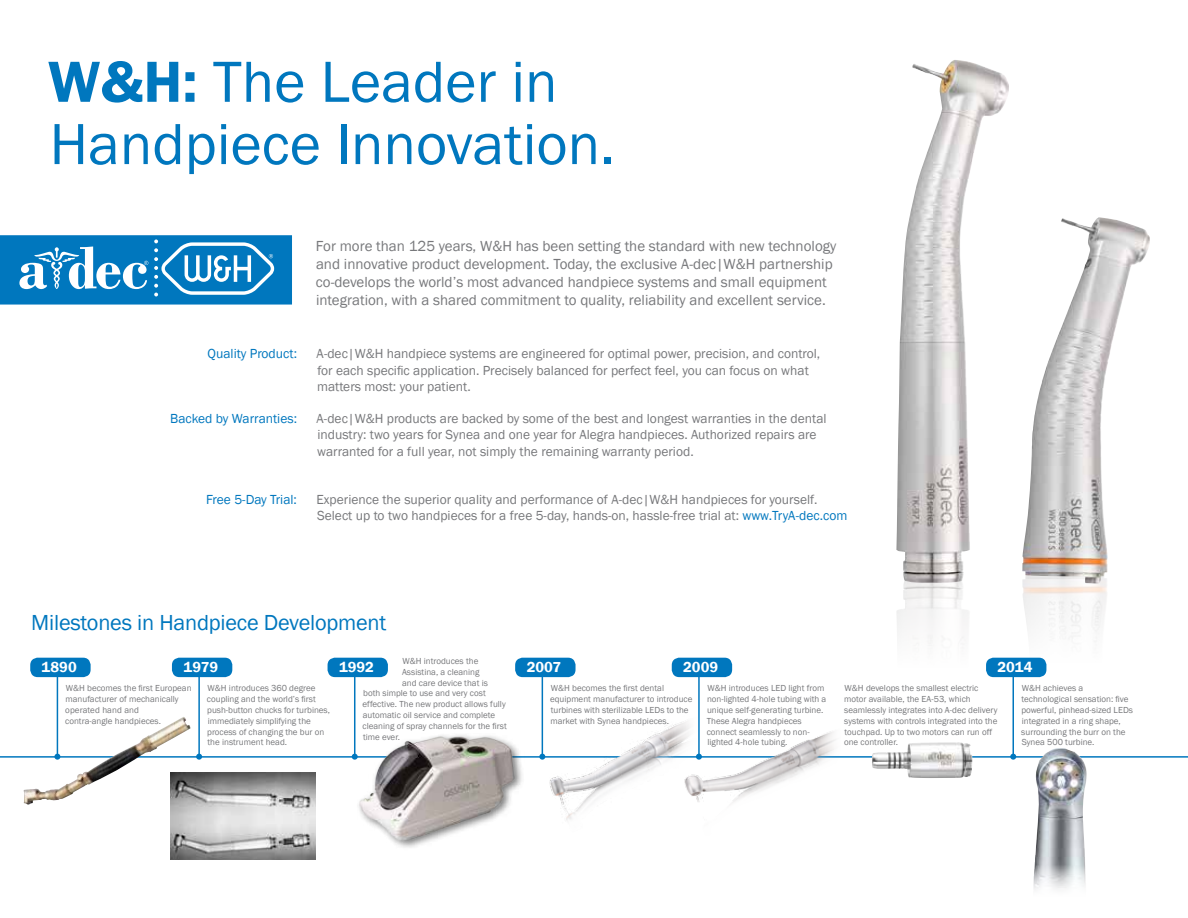
<style>
.page{position:relative;width:1188px;height:918px;background:#fff}
.page>*{position:absolute;margin:0;border:0;box-sizing:border-box;transform-origin:0 0}
.t1{font:60px/62.2px "Franklin Gothic";color:#0077be}
.t2{font:22.35px "Franklin Gothic";letter-spacing:-.01em;color:#0077be}
.t3{font:15px/18px "Franklin Gothic";color:#77787b}
.t4{font:600 14.85px "Franklin Gothic";color:#fff}
.t5{font:13.5px/16.2px "Franklin Gothic";color:#77787b}
.t6{font:13.5px "Franklin Gothic";color:#0077be}
.t7{font:9px/10.8px "Franklin Gothic";color:#77787b}
.s1{font-weight:600}
.s2{color:#0077be}
</style>
<div class="page">
<img style="left:897px;top:583px;width:72px;height:61px">
<img style="left:1022px;top:584px;width:85px;height:80px">
<svg style="left:0;top:235px;width:292px;height:70px;background:#2f90ca"></svg>
<img style="left:896px;top:60px;width:113px;height:523px">
<img style="left:1022px;top:218px;width:105px;height:366px">
<hr style="left:0;top:756px;width:1188px;height:2px;background:#0077be">
<hr style="left:57px;top:667px;width:1px;height:90px;background:#0077be">
<hr style="left:354px;top:667px;width:1px;height:90px;background:#0077be">
<hr style="left:542px;top:667px;width:1px;height:90px;background:#0077be">
<svg style="left:539px;top:754px;width:6px;height:6px"></svg>
<hr style="left:698px;top:667px;width:2px;height:90px;background:#0077be">
<hr style="left:1013px;top:667px;width:1px;height:90px;background:#0077be">
<svg style="left:1010px;top:754px;width:6px;height:6px"></svg>
<div style="left:30px;top:658px;width:61px;height:19px;background:#0077be;border-radius:7px"></div>
<hr style="left:198px;top:667px;width:2px;height:90px;background:#0077be">
<svg style="left:196px;top:754px;width:6px;height:6px"></svg>
<div style="left:172px;top:658px;width:60px;height:19px;background:#0077be;border-radius:7px"></div>
<div style="left:328px;top:658px;width:60px;height:19px;background:#0077be;border-radius:7px"></div>
<div style="left:515px;top:658px;width:61px;height:19px;background:#0077be;border-radius:7px"></div>
<div style="left:672px;top:658px;width:60px;height:19px;background:#0077be;border-radius:7px"></div>
<div style="left:986px;top:658px;width:60px;height:19px;background:#0077be;border-radius:7px"></div>
<img style="left:352px;top:727px;width:177px;height:121px">
<img style="left:357px;top:733px;width:162px;height:112px">
<img style="left:171px;top:772px;width:144px;height:88px">
<img style="left:1032px;top:748px;width:56px;height:142px">
<img style="left:23px;top:717px;width:168px;height:88px">
<img style="left:872px;top:742px;width:100px;height:36px">
<img style="left:698px;top:726px;width:146px;height:77px">
<img style="left:545px;top:722px;width:153px;height:98px">
<h1 class="t1" style="left:48px;top:52px;width:569px"><span class="s1">W&amp;H:</span> The Leader in<br>Handpiece Innovation.</h1>
<p class="t3" style="left:316px;top:237px;width:522px">For more than 125 years, W&amp;H has been setting the standard with new technology and innovative product development. Today, the exclusive A-dec|W&amp;H partnership co-develops the world’s most advanced handpiece systems and small equipment integration, with a shared commitment to quality, reliability and excellent service.</p>
<h3 class="t6" style="left:208px;top:346px;width:91px">Quality Product:</h3>
<h3 class="t5" style="left:317px;top:346px;width:505px">A-dec|W&amp;H handpiece systems are engineered for optimal power, precision, and control, for each specific application. Precisely balanced for perfect feel, you can focus on what matters most: your patient.</h3>
<h3 class="t6" style="left:170px;top:410px;width:128px">Backed by Warranties:</h3>
<p class="t5" style="left:317px;top:411px;width:512px">A-dec|W&amp;H products are backed by some of the best and longest warranties in the dental industry: two years for Synea and one year for Alegra handpieces. Authorized repairs are warranted for a full year, not simply the remaining warranty period.</p>
<h3 class="t6" style="left:206px;top:491px;width:92px">Free 5-Day Trial:</h3>
<h3 class="t5" style="left:317px;top:492px;width:532px">Experience the superior quality and performance of A-dec|W&amp;H handpieces for yourself.<br>Select up to two handpieces for a free 5-day, hands-on, hassle-free trial at: <span class="s2">www.TryA-dec.com</span></h3>
<h2 class="t2" style="left:31px;top:608px;width:357px">Milestones in Handpiece Development</h2>
<p class="t7" style="left:402px;top:656px;width:77px">W&amp;H introduces the</p>
<p class="t7" style="left:402px;top:667px;width:79px">Assistina, a cleaning</p>
<p class="t7" style="left:402px;top:677px;width:87px">and care device that is</p>
<p class="t7" style="left:363px;top:688px;width:124px">both simple to use and very cost</p>
<p class="t7" style="left:363px;top:699px;width:145px">effective. The new product allows fully</p>
<p class="t7" style="left:363px;top:710px;width:134px">automatic oil service and complete</p>
<p class="t7" style="left:363px;top:721px;width:146px">cleaning of spray channels for the first</p>
<p class="t7" style="left:363px;top:731px;width:38px">time ever.</p>
<h3 class="t4" style="left:42px;top:658px;width:37px">1890</h3>
<h3 class="t4" style="left:184px;top:658px;width:36px">1979</h3>
<h3 class="t4" style="left:339px;top:658px;width:36px">1992</h3>
<h3 class="t4" style="left:527px;top:658px;width:36px">2007</h3>
<h3 class="t4" style="left:683px;top:658px;width:36px">2009</h3>
<h3 class="t4" style="left:998px;top:658px;width:36px">2014</h3>
<p class="t7" style="left:65px;top:683px;width:128px">W&amp;H becomes the first European manufacturer of mechanically operated hand and<br>contra-angle handpieces.</p>
<p class="t7" style="left:207px;top:683px;width:125px">W&amp;H introduces 360 degree coupling and the world’s first push-button chucks for turbines, immediately simplifying the process of changing the bur on the instrument head.</p>
<p class="t7" style="left:550px;top:683px;width:144px">W&amp;H becomes the first dental equipment manufacturer to introduce turbines with sterilizable LEDs to the market with Synea handpieces.</p>
<p class="t7" style="left:707px;top:683px;width:121px">W&amp;H introduces LED light from non-lighted 4-hole tubing with a unique self-generating turbine.<br>These Alegra handpieces connect seamlessly to non&shy;lighted 4-hole tubing.</p>
<p class="t7" style="left:1021px;top:683px;width:113px">W&amp;H achieves a technological sensation: five powerful, pinhead-sized LEDs integrated in a ring shape, surrounding the burr on the<br>Synea 500 turbine.</p>
<p class="t7" style="left:844px;top:683px;width:155px">W&amp;H develops the smallest electric motor available, the EA-53, which seamlessly integrates into A-dec delivery systems with controls integrated into the touchpad. Up to two motors can run off one controller.</p>
</div>
